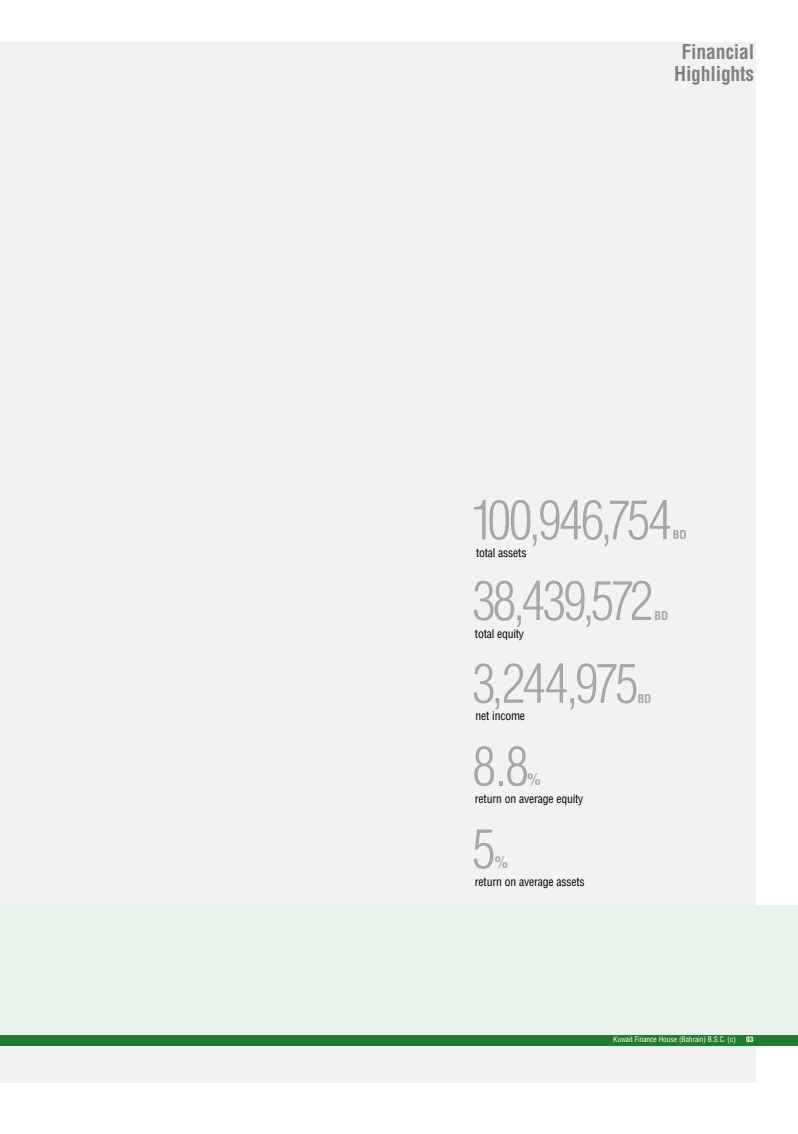
<style>
.page{position:relative;width:798px;height:1134px;background:#fff}
.page>*{position:absolute;margin:0;border:0;box-sizing:border-box;transform-origin:0 0}
.t1{font:300 condensed 53px "Helvetica";letter-spacing:-.06em;color:#a5a7aa}
.t2{font:300 condensed 52.88px "Helvetica";letter-spacing:-.06em;color:#a5a7aa}
.t3{font:700 condensed 20px/22.5px "Helvetica";letter-spacing:-.01em;color:#7f8285;text-align:center}
.t4{font:700 condensed 15.88px "Helvetica";color:#a5a7aa}
.t5{font:700 condensed 11.88px "Helvetica";color:#a5a7aa}
.t6{font:condensed 11.62px "Helvetica";letter-spacing:-.015em;color:#000}
.t7{font:condensed 7.5px "Helvetica";letter-spacing:-.01em;color:#fff}
.t8{font:700 condensed 7.5px "Helvetica";color:#fff}
</style>
<div class="page">
<div style="left:0;top:43px;width:755px;height:1040px;background:#f2f2f3"></div>
<hr style="left:0;top:924px;width:1px;height:122px;background:#207c32">
<div style="left:1px;top:924px;width:796px;height:122px;background:#207c32"></div>
<hr style="left:0;top:905px;width:1px;height:130px;background:#e9f2eb">
<div style="left:1px;top:905px;width:796px;height:130px;background:#e9f2eb"></div>
<h3 class="t3" style="left:674px;top:41px;width:81px">Financial<br>Highlights</h3>
<h2 class="t2" style="left:470px;top:490px;width:203px">100,946,754</h2>
<p class="t5" style="left:672px;top:528px;width:15px">BD</p>
<p class="t6" style="left:476px;top:546px;width:52px">total assets</p>
<h2 class="t2" style="left:472px;top:571px;width:183px">38,439,572</h2>
<p class="t5" style="left:654px;top:609px;width:15px">BD</p>
<p class="t6" style="left:475px;top:627px;width:51px">total equity</p>
<h1 class="t1" style="left:472px;top:653px;width:168px">3,244,975</h1>
<p class="t5" style="left:637px;top:692px;width:15px">BD</p>
<p class="t6" style="left:475px;top:709px;width:51px">net income</p>
<h2 class="t2" style="left:472px;top:736px;width:58px">8.8</h2>
<h3 class="t4" style="left:527px;top:771px;width:15px">%</h3>
<p class="t6" style="left:475px;top:792px;width:110px">return on average equity</p>
<h2 class="t2" style="left:472px;top:819px;width:25px">5</h2>
<h3 class="t4" style="left:494px;top:853px;width:15px">%</h3>
<p class="t6" style="left:475px;top:875px;width:111px">return on average assets</p>
<p class="t7" style="left:613px;top:1035px;width:124px">Kuwait Finance House (Bahrain) B.S.C. (c)</p>
<p class="t8" style="left:745px;top:1035px;width:9px">03</p>
</div>
